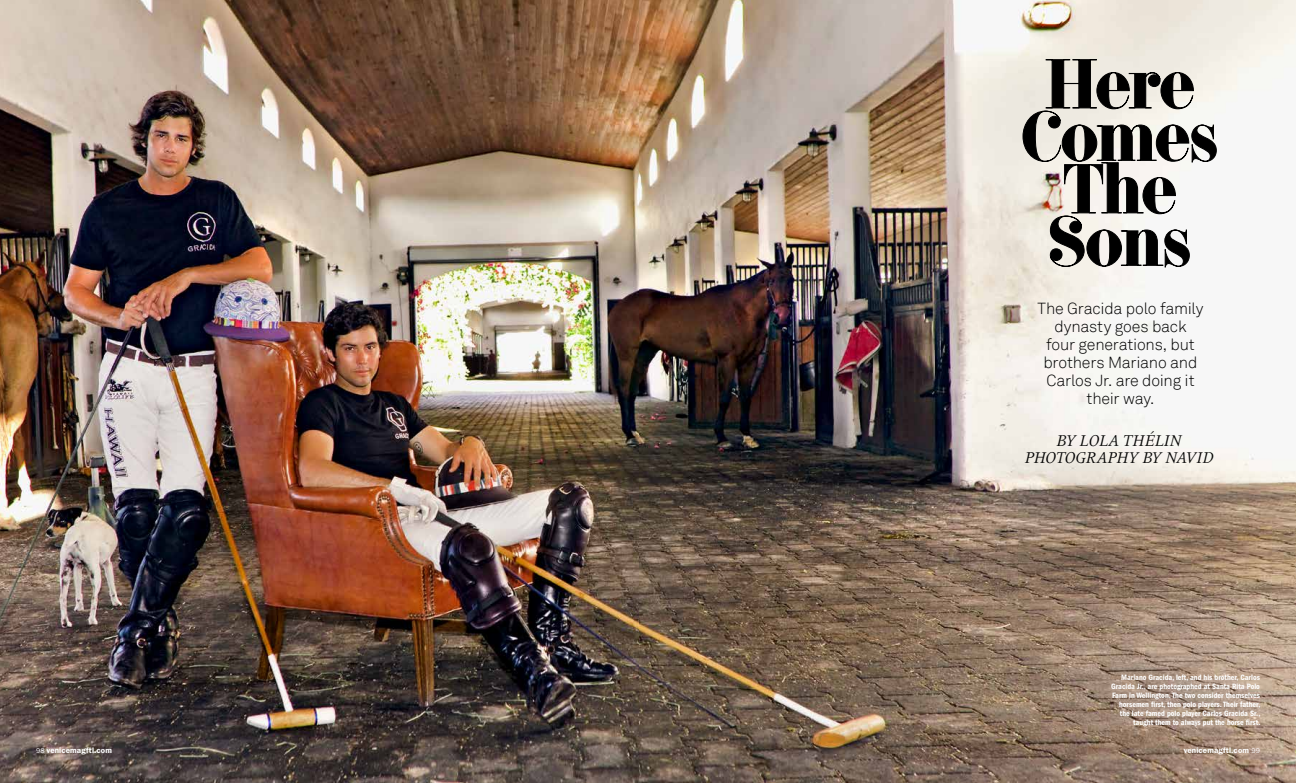
<style>
.page{position:relative;width:1296px;height:783px;background:#fff}
.page>*{position:absolute;margin:0;border:0;box-sizing:border-box;transform-origin:0 0}
.t1{font:68.9px/52.5px "F37 Bella";letter-spacing:-.03em;color:#000;text-align:center}
.t2{font:italic 17px/17px "Latin 725 BT";letter-spacing:-.015em;color:#000;text-align:center}
.t3{font:300 16px/18px "Akkurat";letter-spacing:-.015em;color:#000;text-align:center}
.t4{font:8px/9px "ITC Franklin Gothic Std Dm Cd";color:#fff;text-align:right}
.t5{font:600 8px "ITC Franklin Gothic Std";letter-spacing:.015em;color:#fff}
.s1{font-family:"Franklin Gothic";font-weight:400;font-size:7px}
</style>
<div class="page">
<img style="left:0;top:0;width:639px;height:783px">
<img style="left:639px;top:0;width:657px;height:783px">
<svg style="left:1023px;top:59px;width:194px;height:208px"></svg>
<p class="t5" style="left:36px;top:745px;width:77px"><span class="s1">98</span> venicemagftl.com</p>
<h1 class="t1" style="left:1021px;top:58px;width:198px">Here<br>Comes<br>The<br>Sons</h1>
<h3 class="t3" style="left:1038px;top:300px;width:167px">The Gracida polo family dynasty goes back<br>four generations, but brothers Mariano and<br>Carlos Jr. are doing it their way.</h3>
<h2 class="t2" style="left:1025px;top:432px;width:190px">BY LOLA THÉLIN<br>PHOTOGRAPHY BY NAVID</h2>
<p class="t4" style="left:1111px;top:673px;width:151px">Mariano Gracida, left, and his brother, Carlos Gracida Jr., are photographed at Santa Rita Polo Farm in Wellington. The two consider themselves horsemen first, then polo players. Their father, the late famed polo player Carlos Gracida Sr., taught them to always put the horse first.</p>
<p class="t5" style="left:1184px;top:746px;width:78px">venicemagftl.com <span class="s1">99</span></p>
</div>
